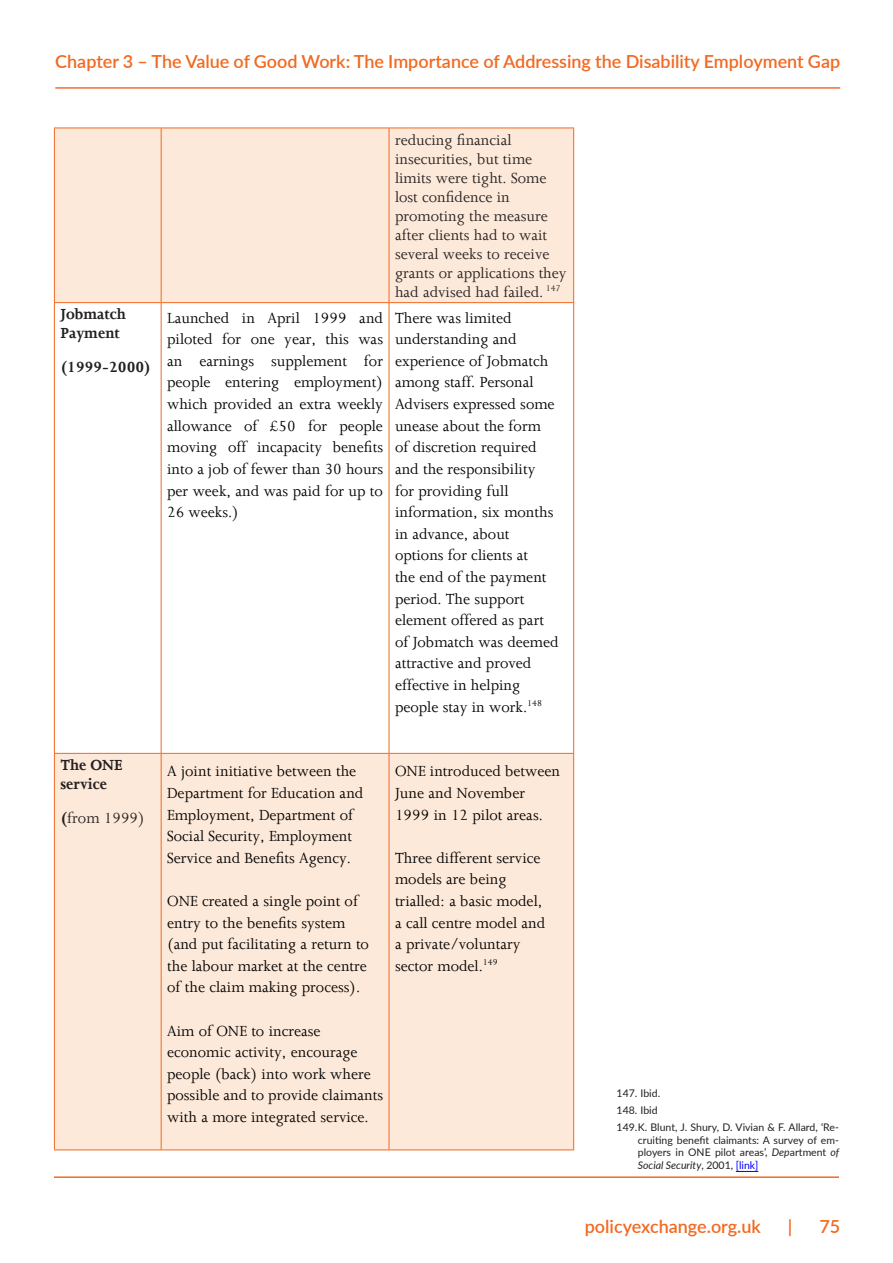
<style>
.page{position:relative;width:893px;height:1263px;background:#fff}
.page>*{position:absolute;margin:0;border:0;box-sizing:border-box;transform-origin:0 0}
.t1{font:600 18px "Lato";color:#f26921}
.First_para_body{font:16.5px/21.6px "Joanna";color:#000}
.t2{font:16.5px/19px "Joanna";color:#231f20}
.t3{font:700 16.5px/19px "Joanna";color:#231f20}
.t4{font:10.5px/12.6px "Lato";color:#231f20;text-align:justify}
.s1{font-weight:700}
.s2{font-style:italic}
.s3{color:#00f}
</style>
<div class="page">
<hr style="left:55px;top:87px;width:785px;height:2px;background:#f37130">
<hr style="left:54px;top:1176px;width:785px;height:2px;background:#f26921">
<svg style="left:55px;top:129px;width:518px;height:1020px;fill:#fde9d9"></svg>
<hr style="left:54px;top:128px;width:107px;height:1px;background:#f26921">
<hr style="left:54px;top:128px;width:1px;height:174px;background:#f26921">
<hr style="left:161px;top:128px;width:228px;height:1px;background:#f26921">
<hr style="left:161px;top:128px;width:1px;height:174px;background:#f26921">
<hr style="left:389px;top:128px;width:185px;height:1px;background:#f26921">
<hr style="left:389px;top:128px;width:1px;height:174px;background:#f26921">
<hr style="left:573px;top:128px;width:1px;height:174px;background:#f26921">
<hr style="left:54px;top:302px;width:107px;height:1px;background:#f26921">
<hr style="left:54px;top:303px;width:1px;height:450px;background:#f26921">
<hr style="left:161px;top:302px;width:228px;height:1px;background:#f26921">
<hr style="left:161px;top:303px;width:1px;height:450px;background:#f26921">
<hr style="left:389px;top:302px;width:185px;height:1px;background:#f26921">
<hr style="left:389px;top:303px;width:1px;height:450px;background:#f26921">
<hr style="left:573px;top:303px;width:1px;height:450px;background:#f26921">
<hr style="left:54px;top:754px;width:1px;height:395px;background:#f26921">
<hr style="left:161px;top:754px;width:1px;height:395px;background:#f26921">
<hr style="left:389px;top:754px;width:1px;height:395px;background:#f26921">
<hr style="left:573px;top:754px;width:1px;height:395px;background:#f26921">
<hr style="left:54px;top:753px;width:107px;height:1px;background:#f26921">
<hr style="left:161px;top:753px;width:228px;height:1px;background:#f26921">
<hr style="left:389px;top:753px;width:185px;height:1px;background:#f26921">
<hr style="left:54px;top:1149px;width:107px;height:1px;background:#f26921">
<hr style="left:161px;top:1149px;width:228px;height:1px;background:#f26921">
<hr style="left:389px;top:1149px;width:185px;height:1px;background:#f26921">
<svg style="left:736px;top:1171px;width:22px;height:1px"></svg>
<p class="t1" style="left:55px;top:49px;width:786px">Chapter 3 – The Value of Good Work: The Importance of Addressing the Disability Employment Gap</p>
<p class="t3" style="left:60px;top:305px;width:67px">Jobmatch<br>Payment</p>
<p class="t3" style="left:60px;top:358px;width:92px">(1999-2000)</p>
<p class="t3" style="left:60px;top:755px;width:63px">The ONE service</p>
<p class="t2" style="left:60px;top:808px;width:86px"><span class="s1">(</span>from 1999)</p>
<p class="t2" style="left:395px;top:130px;width:173px">reducing financial insecurities, but time limits were tight. Some lost confidence in promoting the measure after clients had to wait several weeks to receive grants or applications they had advised had failed. <sup>147</sup></p>
<p class="First_para_body" style="left:167px;top:307px;width:217px;text-align:justify">Launched in April 1999 and piloted for one year, this was an earnings supplement for people entering employment) which provided an extra weekly allowance of £50 for people moving off incapacity benefits into a job of fewer than 30 hours per week, and was paid for up to 26 weeks.)</p>
<p class="First_para_body" style="left:395px;top:307px;width:165px">There was limited understanding and experience of Jobmatch among staff. Personal<br>Advisers expressed some unease about the form<br>of discretion required and the responsibility for providing full information, six months in advance, about options for clients at<br>the end of the payment period. The support element offered as part of Jobmatch was deemed attractive and proved effective in helping people stay in work.<sup>148</sup></p>
<p class="First_para_body" style="left:167px;top:760px;width:198px">A joint initiative between the<br>Department for Education and<br>Employment, Department of<br>Social Security, Employment<br>Service and Benefits Agency.</p>
<p class="First_para_body" style="left:167px;top:890px;width:203px">ONE created a single point of entry to the benefits system (and put facilitating a return to the labour market at the centre of the claim making process).</p>
<p class="First_para_body" style="left:167px;top:1019px;width:217px">Aim of ONE to increase economic activity, encourage people (back) into work where possible and to provide claimants with a more integrated service.</p>
<p class="First_para_body" style="left:395px;top:760px;width:167px">ONE introduced between<br>June and November<br>1999 in 12 pilot areas.</p>
<p class="First_para_body" style="left:395px;top:847px;width:152px">Three different service models are being trialled: a basic model, a call centre model and a private/voluntary sector model.<sup>149</sup></p>
<p class="t4" style="left:617px;top:1087px;width:45px">147. Ibid.</p>
<p class="t4" style="left:617px;top:1104px;width:43px">148. Ibid</p>
<p class="t4" style="left:638px;top:1120px;width:203px;text-indent:-21px">149.K. Blunt, J. Shury, D. Vivian &amp; F. Allard, ‘Re&shy;cruiting benefit claimants: A survey of em&shy;ployers in ONE pilot areas’, <span class="s2">Dep</span>artment <span class="s2">of Social Security</span>, 2001, <span class="s3">[link]</span></p>
<p class="t1" style="left:585px;top:1213px;width:178px">policyexchange.org.uk</p>
<p class="t1" style="left:788px;top:1213px;width:6px">|</p>
<p class="t1" style="left:819px;top:1213px;width:22px">75</p>
</div>
